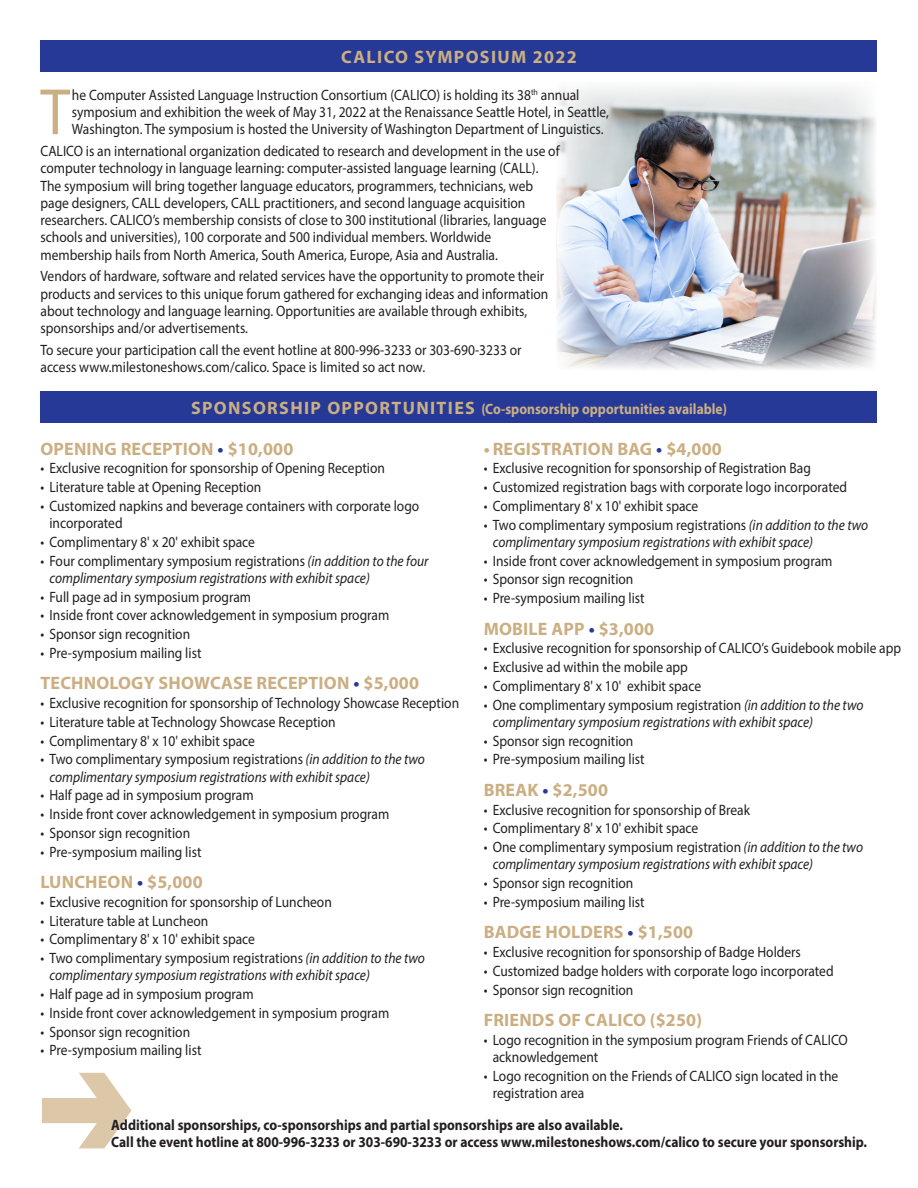
<style>
.page{position:relative;width:918px;height:1188px;background:#fff}
.page>*{position:absolute;margin:0;border:0;box-sizing:border-box;transform-origin:0 0}
.t1{font:66.15px "Myriad Pro";color:#cbaf83;scale:.9 1}
.Head_bold_color12{font:700 18px "Myriad Pro";letter-spacing:.01em;color:#cbaf83}
.bar_text{font:700 18px "Myriad Pro";letter-spacing:.075em;color:#cbaf83}
.t2{font:15px/17.2px "Myriad Pro";color:#231f20;scale:.9 1}
.t3{font:italic 15px/17.2px "Myriad Pro";color:#231f20;scale:.9 1}
.t4{font:700 15px/16.5px "Myriad Pro";color:#231f20;scale:.9 1}
.bar_text-2{font:700 15px "Myriad Pro";color:#cbaf83;scale:.9 1}
.s1{font-size:18px}
.s2{color:#263996}
.s3{font-style:normal}
</style>
<div class="page">
<img style="left:556px;top:87px;width:320px;height:283px">
<div style="left:40px;top:40px;width:838px;height:32px;background:#263996"></div>
<div style="left:40px;top:392px;width:838px;height:31px;background:#263996"></div>
<svg style="left:42px;top:1073px;width:89px;height:75px"></svg>
<p class="bar_text" style="left:341px;top:45px;width:237px">CALICO SYMPOSIUM 2022</p>
<p class="t1" style="left:40px;top:71px;width:34px">T</p>
<p class="t2" style="left:72px;top:86px;width:598px">he Computer Assisted Language Instruction Consortium (CALICO) is holding its 38<sup>th</sup> annual symposium and exhibition the week of May 31, 2022 at the Renaissance Seattle Hotel, in Seattle,<br>Washington. The symposium is hosted the University of Washington Department of Linguistics.</p>
<p class="t2" style="left:40px;top:142px;width:578px">CALICO is an international organization dedicated to research and development in the use of computer technology in language learning: computer-assisted language learning (CALL).<br>The symposium will bring together language educators, programmers, technicians, web page designers, CALL developers, CALL practitioners, and second language acquisition researchers. CALICO’s membership consists of close to 300 institutional (libraries, language schools and universities), 100 corporate and 500 individual members. Worldwide membership hails from North America, South America, Europe, Asia and Australia.</p>
<p class="t2" style="left:40px;top:267px;width:566px">Vendors of hardware, software and related services have the opportunity to promote their products and services to this unique forum gathered for exchanging ideas and information about technology and language learning. Opportunities are available through exhibits, sponsorships and/or advertisements.</p>
<p class="t2" style="left:40px;top:341px;width:536px">To secure your participation call the event hotline at 800-996-3233 or 303-690-3233 or access www.milestoneshows.com/calico. Space is limited so act now.</p>
<p class="bar_text-2" style="left:191px;top:399px;width:597px"><span class="s1">SPONSORSHIP OPPORTUNITIES</span> (Co-sponsorship opportunities available)</p>
<p class="Head_bold_color12" style="left:40px;top:437px;width:254px">OPENING RECEPTION <span class="s2">•</span> $10,000</p>
<p class="t2" style="left:40px;top:459px;width:384px">• Exclusive recognition for sponsorship of Opening Reception</p>
<p class="t2" style="left:40px;top:478px;width:247px">• Literature table at Opening Reception</p>
<p class="t2" style="left:50px;top:497px;width:412px;text-indent:-9px">• Customized napkins and beverage containers with corporate logo incorporated</p>
<p class="t2" style="left:40px;top:533px;width:240px">• Complimentary 8' x 20' exhibit space</p>
<p class="t3" style="left:50px;top:552px;width:423px;text-indent:-9px"><span class="s3">• Four complimentary symposium registrations</span> (in addition to the four complimentary symposium registrations with exhibit space)</p>
<p class="t2" style="left:40px;top:588px;width:236px">• Full page ad in symposium program</p>
<p class="t2" style="left:40px;top:606px;width:389px">• Inside front cover acknowledgement in symposium program</p>
<p class="t2" style="left:40px;top:625px;width:168px">• Sponsor sign recognition</p>
<p class="t2" style="left:40px;top:644px;width:180px">• Pre-symposium mailing list</p>
<p class="Head_bold_color12" style="left:40px;top:671px;width:380px">TECHNOLOGY SHOWCASE RECEPTION <span class="s2">•</span> $5,000</p>
<p class="t2" style="left:40px;top:694px;width:467px">• Exclusive recognition for sponsorship of Technology Showcase Reception</p>
<p class="t2" style="left:40px;top:713px;width:329px">• Literature table at Technology Showcase Reception</p>
<p class="t2" style="left:40px;top:732px;width:240px">• Complimentary 8' x 10' exhibit space</p>
<p class="t3" style="left:50px;top:750px;width:419px;text-indent:-9px"><span class="s3">• Two complimentary symposium registrations</span> (in addition to the two complimentary symposium registrations with exhibit space)</p>
<p class="t2" style="left:40px;top:786px;width:238px">• Half page ad in symposium program</p>
<p class="t2" style="left:40px;top:805px;width:389px">• Inside front cover acknowledgement in symposium program</p>
<p class="t2" style="left:40px;top:824px;width:168px">• Sponsor sign recognition</p>
<p class="t2" style="left:40px;top:843px;width:180px">• Pre-symposium mailing list</p>
<p class="Head_bold_color12" style="left:40px;top:870px;width:164px">LUNCHEON <span class="s2">•</span> $5,000</p>
<p class="t2" style="left:40px;top:893px;width:325px">• Exclusive recognition for sponsorship of Luncheon</p>
<p class="t2" style="left:40px;top:912px;width:188px">• Literature table at Luncheon</p>
<p class="t2" style="left:40px;top:930px;width:240px">• Complimentary 8' x 10' exhibit space</p>
<p class="t3" style="left:50px;top:949px;width:419px;text-indent:-9px"><span class="s3">• Two complimentary symposium registrations</span> (in addition to the two complimentary symposium registrations with exhibit space)</p>
<p class="t2" style="left:40px;top:985px;width:238px">• Half page ad in symposium program</p>
<p class="t2" style="left:40px;top:1004px;width:389px">• Inside front cover acknowledgement in symposium program</p>
<p class="t2" style="left:40px;top:1023px;width:168px">• Sponsor sign recognition</p>
<p class="t2" style="left:40px;top:1041px;width:180px">• Pre-symposium mailing list</p>
<p class="Head_bold_color12" style="left:484px;top:437px;width:240px">• REGISTRATION BAG <span class="s2">•</span> $4,000</p>
<p class="t2" style="left:484px;top:459px;width:365px">• Exclusive recognition for sponsorship of Registration Bag</p>
<p class="t2" style="left:484px;top:478px;width:405px">• Customized registration bags with corporate logo incorporated</p>
<p class="t2" style="left:484px;top:497px;width:240px">• Complimentary 8' x 10' exhibit space</p>
<p class="t3" style="left:493px;top:516px;width:419px;text-indent:-9px"><span class="s3">• Two complimentary symposium registrations</span> (in addition to the two complimentary symposium registrations with exhibit space)</p>
<p class="t2" style="left:484px;top:552px;width:389px">• Inside front cover acknowledgement in symposium program</p>
<p class="t2" style="left:484px;top:570px;width:168px">• Sponsor sign recognition</p>
<p class="t2" style="left:484px;top:589px;width:180px">• Pre-symposium mailing list</p>
<p class="Head_bold_color12" style="left:484px;top:617px;width:172px">MOBILE APP <span class="s2">•</span> $3,000</p>
<p class="t2" style="left:484px;top:639px;width:465px">• Exclusive recognition for sponsorship of CALICO’s Guidebook mobile app</p>
<p class="t2" style="left:484px;top:658px;width:228px">• Exclusive ad within the mobile app</p>
<p class="t2" style="left:484px;top:677px;width:243px">• Complimentary 8' x 10' exhibit space</p>
<p class="t3" style="left:493px;top:696px;width:413px;text-indent:-9px"><span class="s3">• One complimentary symposium registration</span> (in addition to the two complimentary symposium registrations with exhibit space)</p>
<p class="t2" style="left:484px;top:732px;width:168px">• Sponsor sign recognition</p>
<p class="t2" style="left:484px;top:750px;width:180px">• Pre-symposium mailing list</p>
<p class="Head_bold_color12" style="left:484px;top:778px;width:126px">BREAK <span class="s2">•</span> $2,500</p>
<p class="t2" style="left:484px;top:801px;width:297px">• Exclusive recognition for sponsorship of Break</p>
<p class="t2" style="left:484px;top:819px;width:240px">• Complimentary 8' x 10' exhibit space</p>
<p class="t3" style="left:493px;top:838px;width:413px;text-indent:-9px"><span class="s3">• One complimentary symposium registration</span> (in addition to the two complimentary symposium registrations with exhibit space)</p>
<p class="t2" style="left:484px;top:874px;width:168px">• Sponsor sign recognition</p>
<p class="t2" style="left:484px;top:893px;width:180px">• Pre-symposium mailing list</p>
<p class="Head_bold_color12" style="left:484px;top:920px;width:211px">BADGE HOLDERS <span class="s2">•</span> $1,500</p>
<p class="t2" style="left:484px;top:943px;width:354px">• Exclusive recognition for sponsorship of Badge Holders</p>
<p class="t2" style="left:484px;top:962px;width:390px">• Customized badge holders with corporate logo incorporated</p>
<p class="t2" style="left:484px;top:981px;width:168px">• Sponsor sign recognition</p>
<p class="Head_bold_color12" style="left:484px;top:1008px;width:220px">FRIENDS OF CALICO ($250)</p>
<p class="t2" style="left:493px;top:1031px;width:396px;text-indent:-9px">• Logo recognition in the symposium program Friends of CALICO acknowledgement</p>
<p class="t2" style="left:493px;top:1067px;width:385px;text-indent:-9px">• Logo recognition on the Friends of CALICO sign located in the registration area</p>
<p class="t4" style="left:111px;top:1116px;width:841px">Additional sponsorships, co-sponsorships and partial sponsorships are also available.<br>Call the event hotline at 800-996-3233 or 303-690-3233 or access www.milestoneshows.com/calico to secure your sponsorship.</p>
</div>
